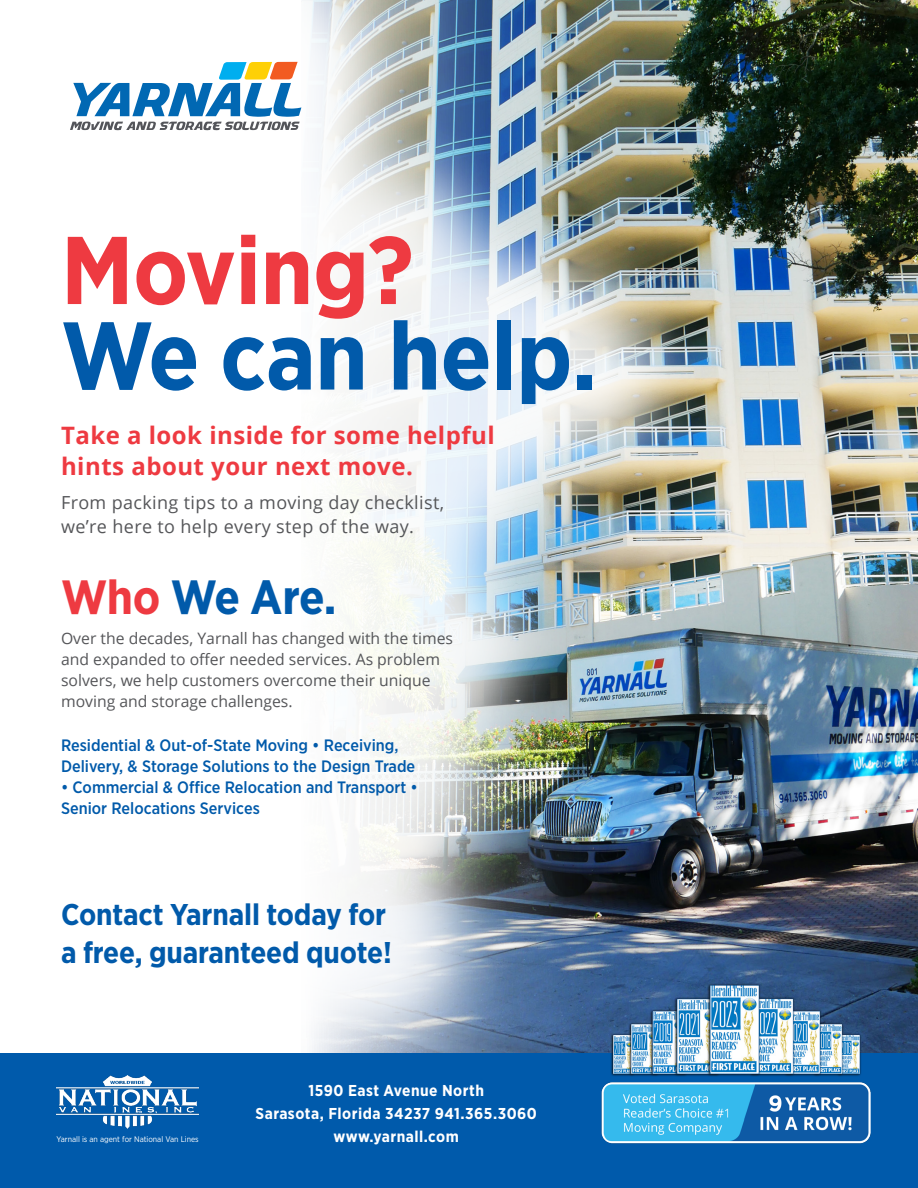
<style>
.page{position:relative;width:918px;height:1188px;background:#fff}
.page>*{position:absolute;margin:0;border:0;box-sizing:border-box;transform-origin:0 0}
.t1{font:700 96px/85.5px "Gotham Narrow";letter-spacing:-.005em;color:#015aaa}
.t2{font:700 48px "Gotham Narrow";letter-spacing:-.01em;color:#015aaa}
.t3{font:700 30px/37.5px "Gotham Narrow";letter-spacing:-.005em;color:#015aaa}
.t4{font:700 24px/31.5px "Open Sans";letter-spacing:.02em;color:#ee3a41}
.t5{font:18px/24px "Open Sans";letter-spacing:.02em;color:#555659}
.t6{font:500 16.5px/21px "Gotham Narrow";color:#015aaa}
.t7{font:15.75px/21px "Open Sans";color:#555659}
.t8{font:700 15.75px "Gotham Narrow";letter-spacing:.03em;color:#fff}
.t9{font:8.1px "Gotham Narrow";color:#fff}
.s1{color:#ee3a41}
</style>
<div class="page">
<img style="left:717px;top:0;width:201px;height:1054px">
<div style="left:0;top:0;width:717px;height:1093px;background:#fff;opacity:.88"></div>
<svg style="left:70px;top:62px;width:231px;height:68px"></svg>
<div style="left:0;top:1054px;width:918px;height:134px;background:#005aab"></div>
<img style="left:601px;top:1088px;width:270px;height:56px">
<img style="left:602px;top:968px;width:267px;height:125px">
<img style="left:56px;top:1075px;width:143px;height:54px">
<p class="t1" style="left:61px;top:227px;width:537px"><span class="s1">Moving?<br></span>We can help.</p>
<p class="t4" style="left:61px;top:419px;width:435px">Take a look inside for some helpful hints about your next move.</p>
<p class="t5" style="left:61px;top:490px;width:385px">From packing tips to a moving day checklist, we’re here to help every step of the way.</p>
<p class="t2" style="left:61px;top:567px;width:277px"><span class="s1">Who</span> We Are.</p>
<p class="t7" style="left:61px;top:628px;width:393px">Over the decades, Yarnall has changed with the times and expanded to offer needed services. As problem solvers, we help customers overcome their unique moving and storage challenges.</p>
<p class="t6" style="left:61px;top:735px;width:356px">Residential &amp; Out-of-State Moving • Receiving,<br>Delivery, &amp; Storage Solutions to the Design Trade</p>
<p class="t6" style="left:61px;top:777px;width:358px">• Commercial &amp; Office Relocation and Transport •<br>Senior Relocations Services</p>
<p class="t3" style="left:61px;top:896px;width:332px">Contact Yarnall today for a free, guaranteed quote!</p>
<p class="t8" style="left:309px;top:1080px;width:177px">1590 East Avenue North</p>
<p class="t8" style="left:256px;top:1104px;width:283px">Sarasota, Florida 34237 941.365.3060</p>
<p class="t9" style="left:57px;top:1134px;width:144px">Yarnall is an agent for National Van Lines</p>
<p class="t8" style="left:334px;top:1127px;width:127px">www.yarnall.com</p>
</div>
